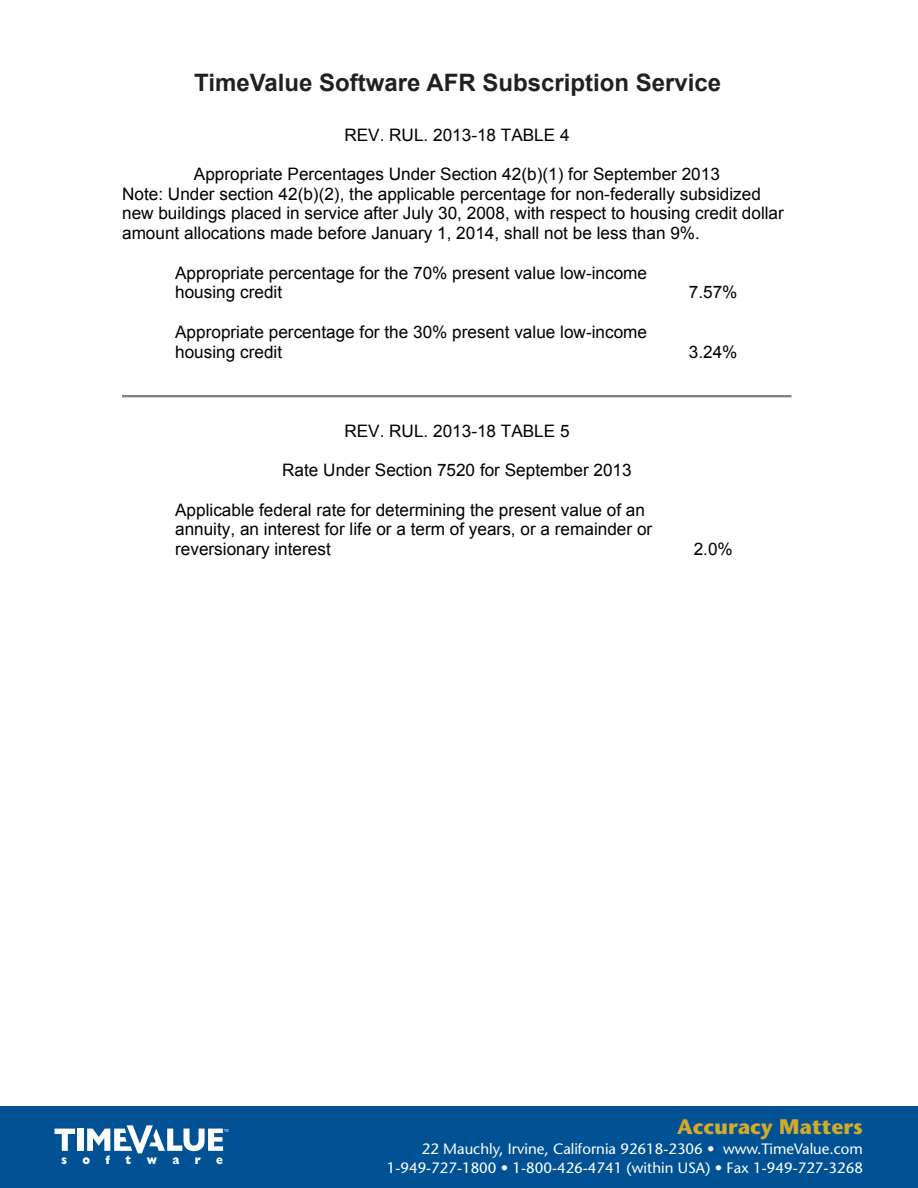
<style>
.page{position:relative;width:918px;height:1188px;background:#fff}
.page>*{position:absolute;margin:0;border:0;box-sizing:border-box;transform-origin:0 0}
.t1{font:700 24px "Arial";color:#231f20}
.t2{font:700 21px "Stone Sans";color:#d1ab2a}
.t3{font:17.1px/19.8px "Arial";color:#000}
.t4{font:15px/19.5px "Stone Sans";color:#fff;text-align:right}
.t5{font:800 12.3px "Gill Sans";letter-spacing:1.395em;color:#fff;scale:.9 1}
.t6{font:300 7.35px "Gill Sans";color:#fff;scale:.9 1}
</style>
<div class="page">
<div style="left:0;top:1106px;width:918px;height:82px;background:#005294"></div>
<svg style="left:54px;top:1129px;width:21px;height:22px"></svg>
<div style="left:78px;top:1129px;width:6px;height:22px;background:#fff"></div>
<svg style="left:87px;top:1125px;width:136px;height:28px"></svg>
<hr style="left:122px;top:395px;width:670px;height:2px;background:#808080">
<hr style="left:122px;top:397px;width:670px;height:1px;background:#d4d0c8">
<h1 class="t1" style="left:194px;top:67px;width:528px">TimeValue Software AFR Subscription Service</h1>
<p class="t3" style="left:344px;top:125px;width:227px">REV. RUL. 2013-18 TABLE 4</p>
<p class="t3" style="left:122px;top:164px;width:663px;text-indent:72px">Appropriate Percentages Under Section 42(b)(1) for September 2013<br>Note: Under section 42(b)(2), the applicable percentage for non-federally subsidized new buildings placed in service after July 30, 2008, with respect to housing credit dollar amount allocations made before January 1, 2014, shall not be less than 9%.</p>
<p class="t3" style="left:175px;top:263px;width:473px">Appropriate percentage for the 70% present value low-income housing credit</p>
<p class="t3" style="left:689px;top:283px;width:50px">7.57%</p>
<p class="t3" style="left:175px;top:322px;width:473px">Appropriate percentage for the 30% present value low-income housing credit</p>
<p class="t3" style="left:344px;top:421px;width:227px">REV. RUL. 2013-18 TABLE 5</p>
<p class="t3" style="left:282px;top:461px;width:351px">Rate Under Section 7520 for September 2013</p>
<p class="t3" style="left:175px;top:500px;width:479px">Applicable federal rate for determining the present value of an annuity, an interest for life or a term of years, or a remainder or reversionary interest</p>
<p class="t3" style="left:689px;top:342px;width:50px">3.24%</p>
<p class="t3" style="left:694px;top:540px;width:41px">2.0%</p>
<p class="t6" style="left:223px;top:1127px;width:8px">™</p>
<p class="t5" style="left:62px;top:1152px;width:181px">software</p>
<p class="t2" style="left:677px;top:1115px;width:187px">Accuracy Matters</p>
<p class="t4" style="left:387px;top:1139px;width:478px">22 Mauchly, Irvine, California 92618-2306 • www.TimeValue.com<br>1-949-727-1800 • 1-800-426-4741 (within USA) • Fax 1-949-727-3268</p>
</div>
